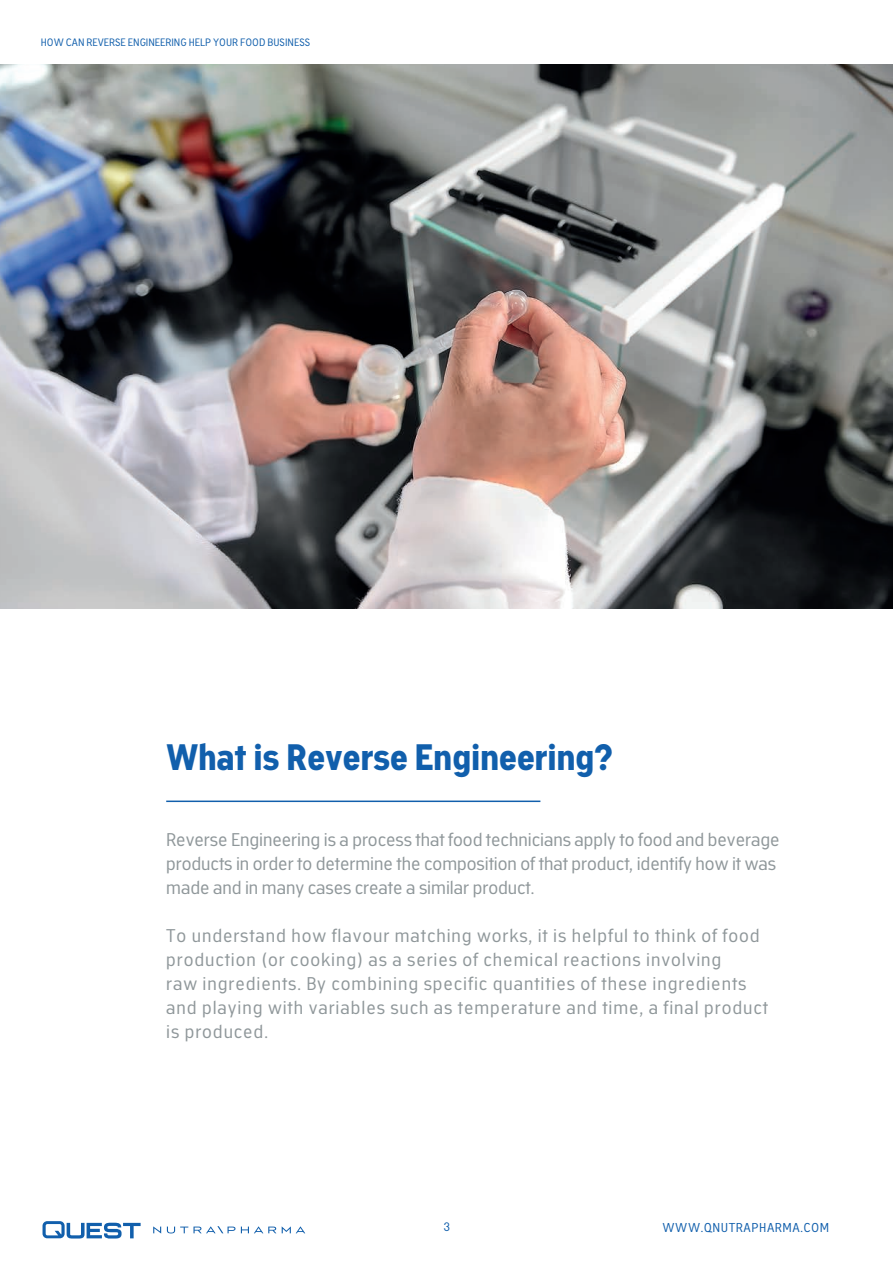
<style>
.page{position:relative;width:893px;height:1263px;background:#fff}
.page>*{position:absolute;margin:0;border:0;box-sizing:border-box;transform-origin:0 0}
.t1{font:700 36px "Academy Sans";color:#115fac}
.t2{font:18px/24px "Academy Sans";letter-spacing:.05em;color:#8f979a}
.t3{font:18px/24px "Academy Sans";letter-spacing:-.005em;color:#8f979a}
.t4{font:12.6px "Academy Sans";letter-spacing:.045em;color:#115fac}
.t5{font:12px "Academy Sans";color:#115fac}
.t6{font:10.5px "Academy Sans";color:#115fac}
</style>
<div class="page">
<hr style="left:166px;top:800px;width:374px;height:2px;background:#115fac">
<svg style="left:43px;top:1221px;width:98px;height:17px"></svg>
<svg style="left:153px;top:1226px;width:8px;height:7px"></svg>
<svg style="left:167px;top:1226px;width:68px;height:7px"></svg>
<svg style="left:241px;top:1226px;width:35px;height:7px"></svg>
<svg style="left:282px;top:1226px;width:23px;height:7px"></svg>
<img style="left:0;top:64px;width:893px;height:544px">
<p class="t6" style="left:41px;top:36px;width:271px">HOW CAN REVERSE ENGINEERING HELP YOUR FOOD BUSINESS</p>
<h1 class="t1" style="left:166px;top:736px;width:449px">What is Reverse Engineering?</h1>
<p class="t3" style="left:166px;top:828px;width:615px">Reverse Engineering is a process that food technicians apply to food and beverage products in order to determine the composition of that product, identify how it was made and in many cases create a similar product.</p>
<p class="t2" style="left:166px;top:924px;width:603px">To understand how flavour matching works, it is helpful to think of food production (or cooking) as a series of chemical reactions involving<br>raw ingredients. By combining specific quantities of these ingredients and playing with variables such as temperature and time, a final product is produced.</p>
<p class="t5" style="left:443px;top:1220px;width:8px">3</p>
<p class="t4" style="left:662px;top:1220px;width:168px">WWW.QNUTRAPHARMA.COM</p>
</div>
